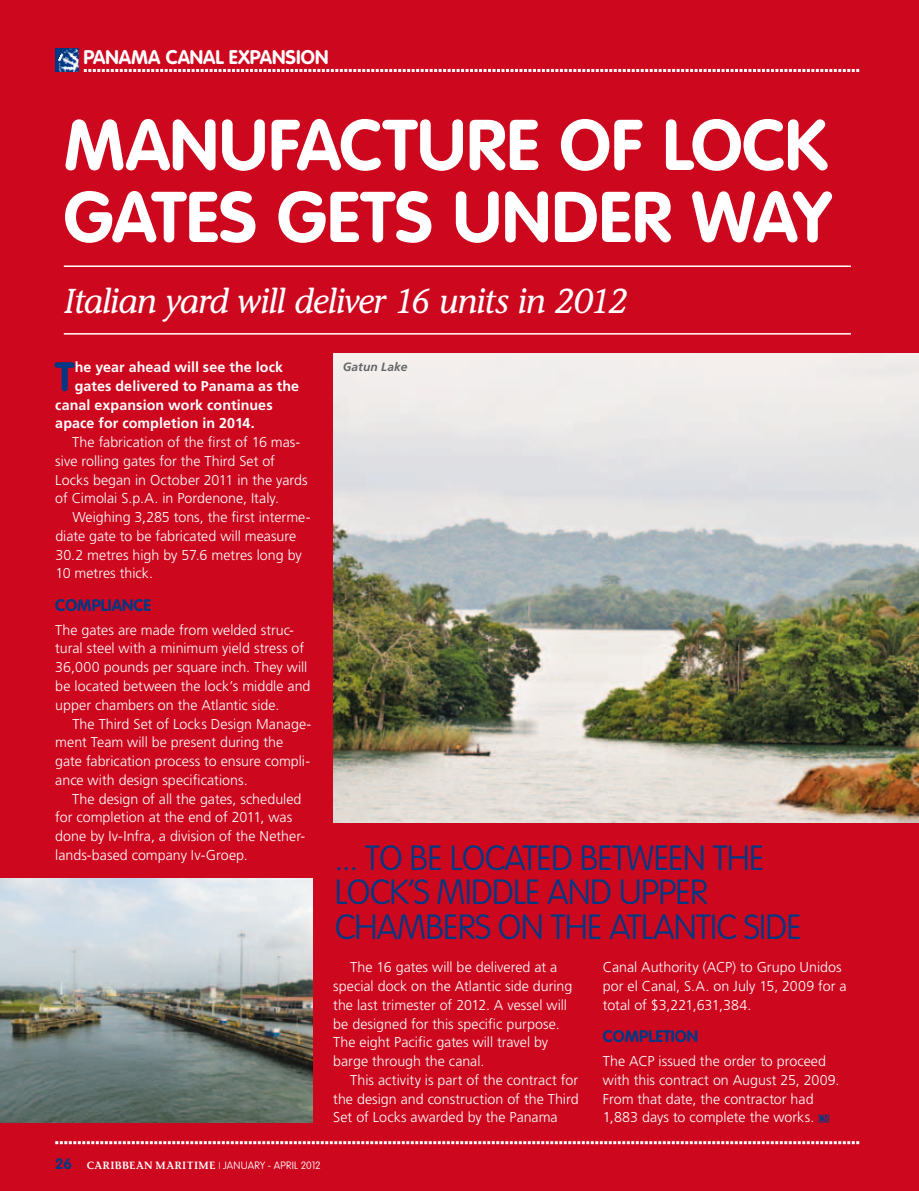
<style>
.page{position:relative;width:919px;height:1191px;background:#fff}
.page>*{position:absolute;margin:0;border:0;box-sizing:border-box;transform-origin:0 0}
.t1{font:700 70.5px "VAG Rounded";color:#fff}
.t2{font:700 40.35px "VAG Rounded";color:#003883}
.t3{font:100 34.5px/34.5px "VAG Rounded";letter-spacing:-.02em;color:#003883}
.t4{font:italic 34.5px "Stone Informal";letter-spacing:-.03em;color:#fff}
.t5{font:700 19.5px "VAG Rounded";letter-spacing:-.005em;color:#fff}
.t6{font:700 16.5px "VAG Rounded";color:#003883}
.t7{font:300 14.25px/18.8px "Frutiger";color:#fff}
.t8{font:700 14.25px "Frutiger";letter-spacing:.005em;color:#fff}
.t9{font:italic 700 12px "Frutiger";letter-spacing:.01em;color:#646567}
.t10{font:600 10.5px "Stone Informal";letter-spacing:.03em;color:#fff}
.s1{font-family:"VAG Rounded";font-weight:700;font-size:15px;color:#003883}
.s2{font-family:"Myriad Pro";font-weight:300}
.s3{font-family:"VAG Rounded";font-weight:100}
</style>
<div class="page">
<div style="left:0;top:0;width:918px;height:1191px;background:#cd071e"></div>
<img style="left:55px;top:49px;width:23px;height:23px">
<svg style="left:84px;top:69px;width:775px;height:3px;background:#edabb2"></svg>
<svg style="left:55px;top:1141px;width:804px;height:3px;background:#eca2aa"></svg>
<hr style="left:64px;top:265px;width:786px;height:2px;background:#fff">
<hr style="left:64px;top:333px;width:786px;height:1px;background:#fff">
<img style="left:333px;top:353px;width:585px;height:469px">
<img style="left:0;top:878px;width:312px;height:244px">
<svg style="left:818px;top:1114px;width:11px;height:8px"></svg>
<h3 class="t5" style="left:83px;top:46px;width:246px">PANAMA CANAL EXPANSION</h3>
<h1 class="t1" style="left:64px;top:104px;width:44px">MANUFACTURE</h1>
<h1 class="t1" style="left:559px;top:104px;width:270px">OF LOCK</h1>
<h1 class="t1" style="left:64px;top:176px;width:40px">GATES</h1>
<h1 class="t1" style="left:277px;top:176px;width:40px">GETS</h1>
<h1 class="t1" style="left:453px;top:176px;width:45px">UNDER</h1>
<h1 class="t1" style="left:691px;top:176px;width:102px">WAY</h1>
<h3 class="t4" style="left:64px;top:281px;width:565px">Italian yard will deliver 16 units in 2012</h3>
<h2 class="t2" style="left:55px;top:353px;width:21px">T</h2>
<p class="t8" style="left:75px;top:359px;width:210px">he year ahead will see the lock</p>
<p class="t8" style="left:75px;top:377px;width:226px">gates delivered to Panama as the</p>
<p class="t8" style="left:55px;top:396px;width:219px">canal expansion work continues</p>
<p class="t8" style="left:55px;top:415px;width:201px">apace for completion in 2014.</p>
<p class="t7" style="left:55px;top:433px;width:254px;text-indent:17px">The fabrication of the first of 16 mas&shy;sive rolling gates for the Third Set of Locks began in October 2011 in the yards of Cimolai S.p.A. in Pordenone, Italy.</p>
<p class="t7" style="left:55px;top:508px;width:257px;text-indent:17px">Weighing 3,285 tons, the first interme&shy;diate gate to be fabricated will measure 30.2 metres high by 57.6 metres long by 10 metres thick.</p>
<p class="t6" style="left:55px;top:595px;width:46px">COMPLIANCE</p>
<p class="t7" style="left:55px;top:620px;width:257px">The gates are made from welded struc&shy;tural steel with a minimum yield stress of 36,000 pounds per square inch. They will be located between the lock’s middle and upper chambers on the Atlantic side.</p>
<p class="t7" style="left:55px;top:714px;width:257px;text-indent:17px">The Third Set of Locks Design Manage&shy;ment Team will be present during the gate fabrication process to ensure compli&shy;ance with design specifications.</p>
<p class="t7" style="left:55px;top:789px;width:251px;text-indent:17px">The design of all the gates, scheduled for completion at the end of 2011, was done by Iv-Infra, a division of the Nether&shy;lands-based company Iv-Groep.</p>
<p class="t10" style="left:55px;top:1158px;width:267px"><span class="s1">26</span> CARIBBEAN MARITIME <span class="s2">I</span> <span class="s3">JANUARY - APRIL 2012</span></p>
<p class="t9" style="left:342px;top:360px;width:66px">Gatun Lake</p>
<h3 class="t3" style="left:335px;top:840px;width:468px">... TO BE LOCATED BETWEEN THE<br>LOCK’S MIDDLE AN D UPPER<br>CHAMBERS ON THE ATLANTIC SIDE</h3>
<p class="t7" style="left:602px;top:958px;width:245px">Canal Authority (ACP) to Grupo Unidos por el Canal, S.A. on July 15, 2009 for a total of $3,221,631,384.</p>
<p class="t6" style="left:602px;top:1027px;width:45px">COMPLETI</p>
<p class="t6" style="left:674px;top:1027px;width:23px">ON</p>
<p class="t7" style="left:602px;top:1051px;width:238px">The ACP issued the order to proceed with this contract on August 25, 2009.<br>From that date, the contractor had 1,883 days to complete the works.</p>
<p class="t7" style="left:333px;top:958px;width:241px;text-indent:17px">The 16 gates will be delivered at a special dock on the Atlantic side during the last trimester of 2012. A vessel will be designed for this specific purpose.<br>The eight Pacific gates will travel by barge through the canal.</p>
<p class="t7" style="left:333px;top:1070px;width:247px;text-align:justify;text-indent:17px">This activity is part of the contract for the design and construction of the Third Set of Locks awarded by the Panama</p>
</div>
